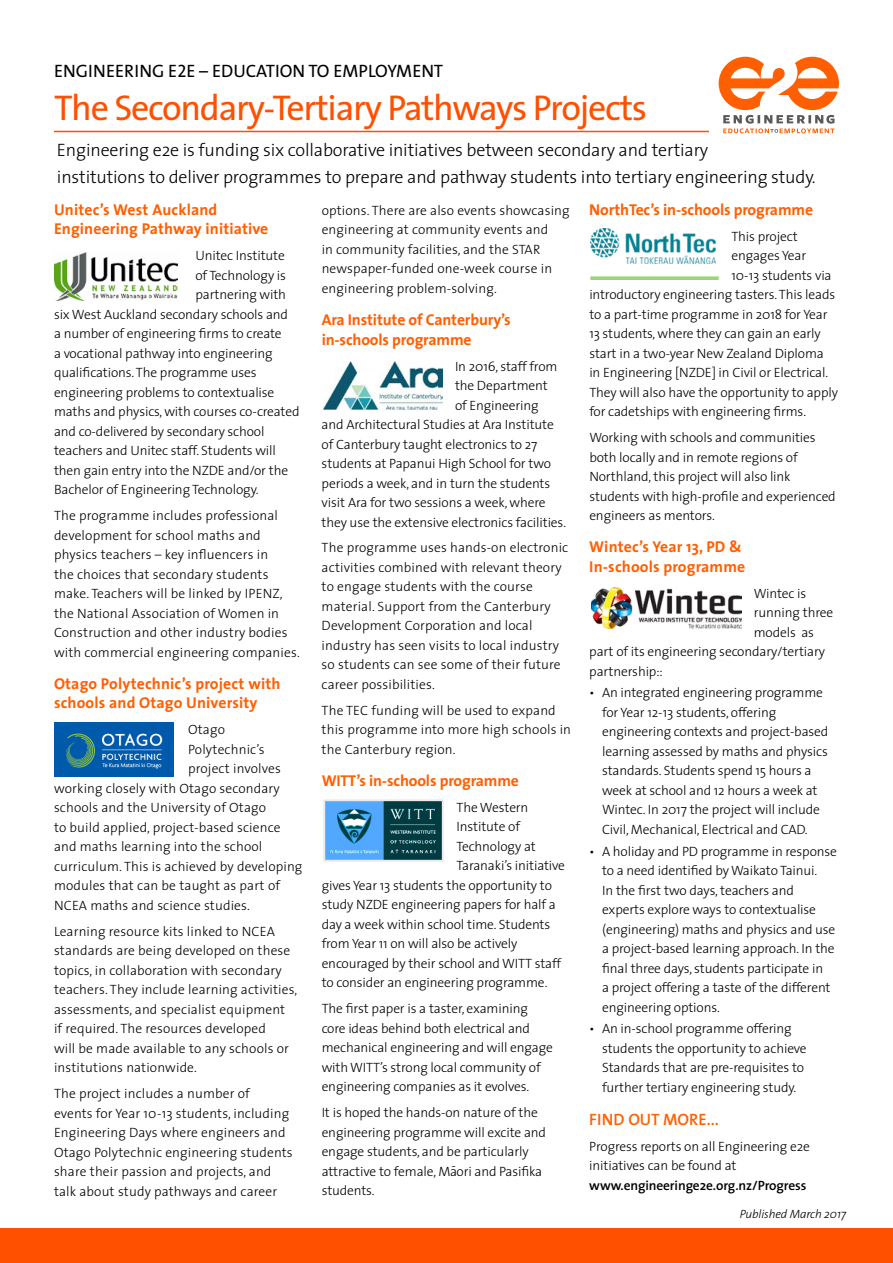
<style>
.page{position:relative;width:893px;height:1263px;background:#fff}
.page>*{position:absolute;margin:0;border:0;box-sizing:border-box;transform-origin:0 0}
.t1{font:36px "The Sans";letter-spacing:-.035em;color:#ff5000}
.t2{font:300 18px/27px "The Sans";letter-spacing:-.01em;color:#000}
.t3{font:18px "The Sans Caps";color:#000}
.t4{font:16.5px "The Sans Semi Bold Caps";color:#ff5f00}
.t5{font:700 15.75px/19.5px "The Sans";letter-spacing:.005em;color:#ff5f00}
.t6{font:300 13.5px/19.5px "The Sans";letter-spacing:-.01em;color:#000}
.t7{font:300 13.5px/19.5px "The Sans";letter-spacing:.01em;color:#000}
.t8{font:600 13.5px "The Sans";letter-spacing:-.01em;color:#000}
.t9{font:italic 300 12px "The Sans";letter-spacing:-.01em;color:#000}
</style>
<div class="page">
<hr style="left:54px;top:131px;width:785px;height:1px;background:#ff5000">
<img style="left:54px;top:252px;width:124px;height:48px">
<img style="left:54px;top:722px;width:119px;height:55px">
<img style="left:323px;top:362px;width:119px;height:48px">
<img style="left:323px;top:799px;width:121px;height:62px">
<img style="left:590px;top:229px;width:129px;height:51px">
<img style="left:591px;top:588px;width:150px;height:40px">
<div style="left:0;top:1229px;width:893px;height:34px;background:#ff5000"></div>
<div style="left:709px;top:47px;width:131px;height:90px;background:#fff"></div>
<svg style="left:719px;top:57px;width:120px;height:76px"></svg>
<h2 class="t3" style="left:54px;top:56px;width:391px">ENGINEERING E2E – EDUCATION TO EMPLOYMENT</h2>
<h1 class="t1" style="left:54px;top:78px;width:595px">The Secondary-Tertiary Pathways Projects</h1>
<h2 class="t2" style="left:57px;top:135px;width:760px">Engineering e2e is funding six collaborative initiatives between secondary and tertiary<br>institutions to deliver programmes to prepare and pathway students into tertiary engineering study.</h2>
<p class="t5" style="left:54px;top:199px;width:216px">Unitec’s West Auckland<br>Engineering Pathway initiative</p>
<p class="t6" style="left:195px;top:245px;width:91px">Unitec Institute</p>
<p class="t6" style="left:195px;top:265px;width:92px">of Technology is</p>
<p class="t6" style="left:195px;top:284px;width:92px">partnering with</p>
<p class="t6" style="left:54px;top:304px;width:236px">six West Auckland secondary schools and</p>
<p class="t6" style="left:54px;top:323px;width:229px">a number of engineering firms to create</p>
<p class="t6" style="left:54px;top:343px;width:220px">a vocational pathway into engineering</p>
<p class="t6" style="left:54px;top:362px;width:204px">qualifications. The programme uses</p>
<p class="t6" style="left:54px;top:382px;width:222px">engineering problems to contextualise</p>
<p class="t6" style="left:54px;top:401px;width:247px">maths and physics, with courses co-created</p>
<p class="t6" style="left:54px;top:421px;width:212px">and co-delivered by secondary school</p>
<p class="t6" style="left:54px;top:440px;width:223px">teachers and Unitec staff. Students will</p>
<p class="t6" style="left:54px;top:460px;width:236px">then gain entry into the NZDE and/or the</p>
<p class="t6" style="left:54px;top:479px;width:206px">Bachelor of Engineering Technology.</p>
<p class="t7" style="left:54px;top:505px;width:247px">The programme includes professional development for school maths and physics teachers – key influencers in<br>the choices that secondary students make. Teachers will be linked by IPENZ, the National Association of Women in Construction and other industry bodies with commercial engineering companies.</p>
<p class="t5" style="left:54px;top:673px;width:228px">Otago Polytechnic’s project with schools and Otago University</p>
<p class="t6" style="left:188px;top:720px;width:38px">Otago</p>
<p class="t7" style="left:188px;top:739px;width:78px">Polytechnic’s</p>
<p class="t7" style="left:188px;top:758px;width:94px">project involves</p>
<p class="t7" style="left:54px;top:778px;width:227px">working closely with Otago secondary</p>
<p class="t7" style="left:54px;top:797px;width:214px">schools and the University of Otago</p>
<p class="t7" style="left:54px;top:817px;width:228px">to build applied, project-based science</p>
<p class="t7" style="left:54px;top:836px;width:210px">and maths learning into the school</p>
<p class="t7" style="left:54px;top:856px;width:250px">curriculum. This is achieved by developing</p>
<p class="t7" style="left:54px;top:875px;width:228px">modules that can be taught as part of</p>
<p class="t7" style="left:54px;top:895px;width:197px">NCEA maths and science studies.</p>
<p class="t7" style="left:54px;top:921px;width:245px">Learning resource kits linked to NCEA standards are being developed on these topics, in collaboration with secondary teachers. They include learning activities, assessments, and specialist equipment<br>if required. The resources developed<br>will be made available to any schools or institutions nationwide.</p>
<p class="t7" style="left:54px;top:1083px;width:240px">The project includes a number of<br>events for Year 10-13 students, including Engineering Days where engineers and Otago Polytechnic engineering students share their passion and projects, and talk about study pathways and career</p>
<p class="t5" style="left:589px;top:199px;width:225px">NorthTec’s in-schools programme</p>
<p class="t6" style="left:731px;top:226px;width:68px">This project</p>
<p class="t6" style="left:731px;top:245px;width:76px">engages Year</p>
<p class="t6" style="left:731px;top:265px;width:102px">10-13 students via</p>
<p class="t6" style="left:589px;top:284px;width:247px">introductory engineering tasters. This leads</p>
<p class="t6" style="left:589px;top:304px;width:240px">to a part-time programme in 2018 for Year</p>
<p class="t6" style="left:589px;top:323px;width:233px">13 students, where they can gain an early</p>
<p class="t6" style="left:589px;top:343px;width:236px">start in a two-year New Zealand Diploma</p>
<p class="t6" style="left:589px;top:362px;width:240px">in Engineering [NZDE] in Civil or Electrical.</p>
<p class="t6" style="left:589px;top:382px;width:250px">They will also have the opportunity to apply</p>
<p class="t6" style="left:589px;top:401px;width:218px">for cadetships with engineering firms.</p>
<p class="t6" style="left:589px;top:427px;width:248px">Working with schools and communities both locally and in remote regions of Northland, this project will also link students with high-profile and experienced engineers as mentors.</p>
<p class="t5" style="left:589px;top:537px;width:157px">Wintec’s Year 13, PD &amp;<br>In-schools programme</p>
<p class="t6" style="left:754px;top:583px;width:54px">Wintec is</p>
<p class="t6" style="left:754px;top:603px;width:81px">running three</p>
<p class="t6" style="left:754px;top:622px;width:62px">models as</p>
<p class="t6" style="left:589px;top:641px;width:237px">part of its engineering secondary/tertiary</p>
<p class="t6" style="left:589px;top:661px;width:75px">partnership::</p>
<p class="t6" style="left:602px;top:683px;width:228px;text-indent:-13px">• An integrated engineering programme for Year 12-13 students, offering engineering contexts and project-based learning assessed by maths and physics standards. Students spend 15 hours a week at school and 12 hours a week at Wintec. In 2017 the project will include Civil, Mechanical, Electrical and CAD.</p>
<p class="t6" style="left:602px;top:841px;width:236px;text-indent:-13px">• A holiday and PD programme in response to a need identified by Waikato Tainui.<br>In the first two days, teachers and experts explore ways to contextualise (engineering) maths and physics and use a project-based learning approach. In the final three days, students participate in<br>a project offering a taste of the different engineering options.</p>
<p class="t6" style="left:602px;top:1018px;width:206px;text-indent:-13px">• An in-school programme offering students the opportunity to achieve Standards that are pre-requisites to further tertiary engineering study.</p>
<p class="t4" style="left:589px;top:1105px;width:131px">FIND OUT MORE...</p>
<p class="t6" style="left:589px;top:1136px;width:222px">Progress reports on all Engineering e2e initiatives can be found at</p>
<p class="t8" style="left:589px;top:1174px;width:219px">www.engineeringe2e.org.nz/Progress</p>
<p class="t9" style="left:740px;top:1204px;width:108px">Published March 2017</p>
<p class="t7" style="left:322px;top:200px;width:250px">options. There are also events showcasing engineering at community events and<br>in community facilities, and the STAR newspaper-funded one-week course in engineering problem-solving.</p>
<p class="t5" style="left:322px;top:310px;width:191px">Ara Institute of Canterbury’s in-schools programme</p>
<p class="t6" style="left:455px;top:356px;width:104px">In 2016, staff from</p>
<p class="t6" style="left:455px;top:375px;width:94px">the Department</p>
<p class="t6" style="left:455px;top:395px;width:85px">of Engineering</p>
<p class="t6" style="left:322px;top:414px;width:234px">and Architectural Studies at Ara Institute</p>
<p class="t6" style="left:322px;top:434px;width:217px">of Canterbury taught electronics to 27</p>
<p class="t6" style="left:322px;top:453px;width:231px">students at Papanui High School for two</p>
<p class="t6" style="left:322px;top:473px;width:230px">periods a week, and in turn the students</p>
<p class="t6" style="left:322px;top:492px;width:225px">visit Ara for two sessions a week, where</p>
<p class="t6" style="left:322px;top:512px;width:246px">they use the extensive electronics facilities.</p>
<p class="t7" style="left:322px;top:538px;width:248px">The programme uses hands-on electronic activities combined with relevant theory to engage students with the course material. Support from the Canterbury Development Corporation and local industry has seen visits to local industry so students can see some of their future career possibilities.</p>
<p class="t7" style="left:322px;top:700px;width:251px">The TEC funding will be used to expand this programme into more high schools in the Canterbury region.</p>
<p class="t5" style="left:322px;top:771px;width:199px">WITT’s in-schools programme</p>
<p class="t6" style="left:457px;top:797px;width:73px">The Western</p>
<p class="t6" style="left:457px;top:817px;width:65px">Institute of</p>
<p class="t6" style="left:457px;top:836px;width:81px">Technology at</p>
<p class="t6" style="left:457px;top:856px;width:110px">Taranaki’s initiative</p>
<p class="t6" style="left:322px;top:875px;width:232px">gives Year 13 students the opportunity to</p>
<p class="t6" style="left:322px;top:895px;width:236px">study NZDE engineering papers for half a</p>
<p class="t6" style="left:322px;top:914px;width:230px">day a week within school time. Students</p>
<p class="t6" style="left:322px;top:934px;width:197px">from Year 11 on will also be actively</p>
<p class="t6" style="left:322px;top:953px;width:241px">encouraged by their school and WITT staff</p>
<p class="t6" style="left:322px;top:973px;width:227px">to consider an engineering programme.</p>
<p class="t6" style="left:322px;top:998px;width:233px">The first paper is a taster, examining core ideas behind both electrical and mechanical engineering and will engage with WITT’s strong local community of engineering companies as it evolves.</p>
<p class="t6" style="left:322px;top:1102px;width:226px">It is hoped the hands-on nature of the engineering programme will excite and engage students, and be particularly attractive to female, Ma-ori and Pasifika students.</p>
</div>
